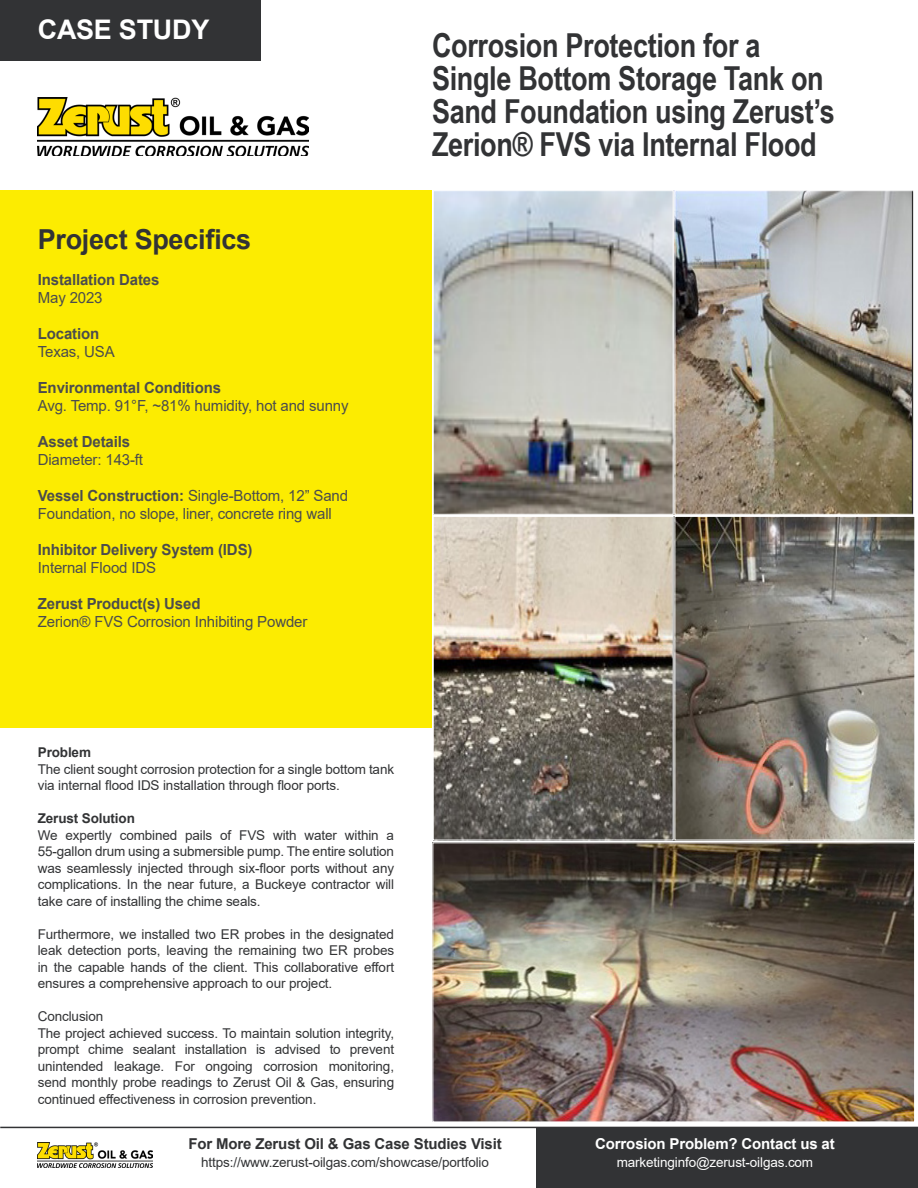
<style>
.page{position:relative;width:918px;height:1188px;background:#fff}
.page>*{position:absolute;margin:0;border:0;box-sizing:border-box;transform-origin:0 0}
.t1{font:700 33px/33px "Arial Narrow";letter-spacing:-.01em;color:#323335}
.t2{font:700 27.6px "Arial";letter-spacing:-.01em;color:#323335}
.t3{font:700 27px "Arial";letter-spacing:-.01em;color:#fff}
.t4{font:15.3px/18px "Arial";letter-spacing:-.01em;color:#4b4c4d}
.t5{font:700 15.3px "Arial";letter-spacing:-.01em;color:#4b4c4d}
.t6{font:700 15px "Arial";letter-spacing:-.01em;color:#323335}
.t7{font:700 15px "Arial";letter-spacing:-.01em;color:#fff}
.t8{font:13.5px/16.5px "Arial";letter-spacing:-.01em;color:#323335;text-align:justify}
.t9{font:13.5px "Arial";letter-spacing:-.01em;color:#fff}
.t10{font:700 13.5px "Arial";letter-spacing:-.01em;color:#323335}
.s1{font-weight:700}
</style>
<div class="page">
<div style="left:0;top:190px;width:432px;height:538px;background:#fcec01"></div>
<div style="left:537px;top:1128px;width:381px;height:60px;background:#323335"></div>
<div style="left:0;top:0;width:260px;height:60px;background:#323335"></div>
<hr style="left:0;top:1127px;width:918px;height:1px;background:#323335">
<img style="left:435px;top:192px;width:236px;height:320px">
<div style="left:433px;top:190px;width:240px;height:324px;border:1px solid #fff"></div>
<img style="left:677px;top:193px;width:236px;height:320px">
<div style="left:675px;top:191px;width:240px;height:324px;border:1px solid #fff"></div>
<img style="left:435px;top:518px;width:236px;height:320px">
<div style="left:433px;top:516px;width:240px;height:324px;border:1px solid #fff"></div>
<img style="left:677px;top:518px;width:236px;height:320px">
<div style="left:675px;top:516px;width:240px;height:324px;border:1px solid #fff"></div>
<img style="left:435px;top:845px;width:478px;height:275px">
<div style="left:433px;top:843px;width:482px;height:279px;border:1px solid #fff"></div>
<img style="left:38px;top:97px;width:270px;height:59px">
<img style="left:38px;top:1142px;width:115px;height:25px">
<p class="t3" style="left:38px;top:11px;width:173px">CASE STUDY</p>
<p class="t2" style="left:38px;top:220px;width:215px">Project Specifics</p>
<p class="t5" style="left:38px;top:269px;width:123px">Installation Dates</p>
<p class="t4" style="left:38px;top:289px;width:66px">May 2023</p>
<p class="t5" style="left:38px;top:323px;width:63px">Location</p>
<p class="t4" style="left:38px;top:343px;width:79px">Texas, USA</p>
<p class="t5" style="left:38px;top:377px;width:185px">Environmental Conditions</p>
<p class="t4" style="left:38px;top:397px;width:312px">Avg. Temp. 91°F, ~81% humidity, hot and sunny</p>
<p class="t5" style="left:38px;top:431px;width:94px">Asset Details</p>
<p class="t4" style="left:38px;top:451px;width:107px">Diameter: 143-ft</p>
<p class="t4" style="left:38px;top:487px;width:312px"><span class="s1">Vessel Construction:</span> Single-Bottom, 12” Sand<br>Foundation, no slope, liner, concrete ring wall</p>
<p class="t5" style="left:38px;top:539px;width:216px">Inhibitor Delivery System (IDS)</p>
<p class="t4" style="left:38px;top:559px;width:120px">Internal Flood IDS</p>
<p class="t5" style="left:38px;top:593px;width:164px">Zerust Product(s) Used</p>
<p class="t4" style="left:38px;top:613px;width:271px">Zerion® FVS Corrosion Inhibiting Powder</p>
<p class="t1" style="left:432px;top:27px;width:404px">Corrosion Protection for a<br>Single Bottom Storage Tank on<br>Sand Foundation using Zerust’s<br>Zerion® FVS via Internal Flood</p>
<p class="t10" style="left:38px;top:743px;width:55px">Problem</p>
<p class="t8" style="left:38px;top:761px;width:358px">The client sought corrosion protection for a single bottom tank via internal flood IDS installation through floor ports.</p>
<p class="t10" style="left:38px;top:809px;width:99px">Zerust Solution</p>
<p class="t8" style="left:38px;top:827px;width:358px">We expertly combined pails of FVS with water within a 55-gallon drum using a submersible pump. The entire solution was seamlessly injected through six-floor ports without any complications. In the near future, a Buckeye contractor will take care of installing the chime seals.</p>
<p class="t8" style="left:38px;top:926px;width:358px">Furthermore, we installed two ER probes in the designated leak detection ports, leaving the remaining two ER probes in the capable hands of the client. This collaborative effort ensures a comprehensive approach to our project.</p>
<p class="t8" style="left:38px;top:1008px;width:67px">Conclusion</p>
<p class="t8" style="left:38px;top:1025px;width:358px">The project achieved success. To maintain solution integrity, prompt chime sealant installation is advised to prevent unintended leakage. For ongoing corrosion monitoring, send monthly probe readings to Zerust Oil &amp; Gas, ensuring continued effectiveness in corrosion prevention.</p>
<p class="t6" style="left:188px;top:1133px;width:315px">For More Zerust Oil &amp; Gas Case Studies Visit</p>
<p class="t8" style="left:201px;top:1154px;width:289px">https://www.zerust-oilgas.com/showcase/portfolio</p>
<p class="t7" style="left:595px;top:1133px;width:241px">Corrosion Problem? Contact us at</p>
<p class="t9" style="left:617px;top:1153px;width:198px">marketinginfo@zerust-oilgas.com</p>
</div>
